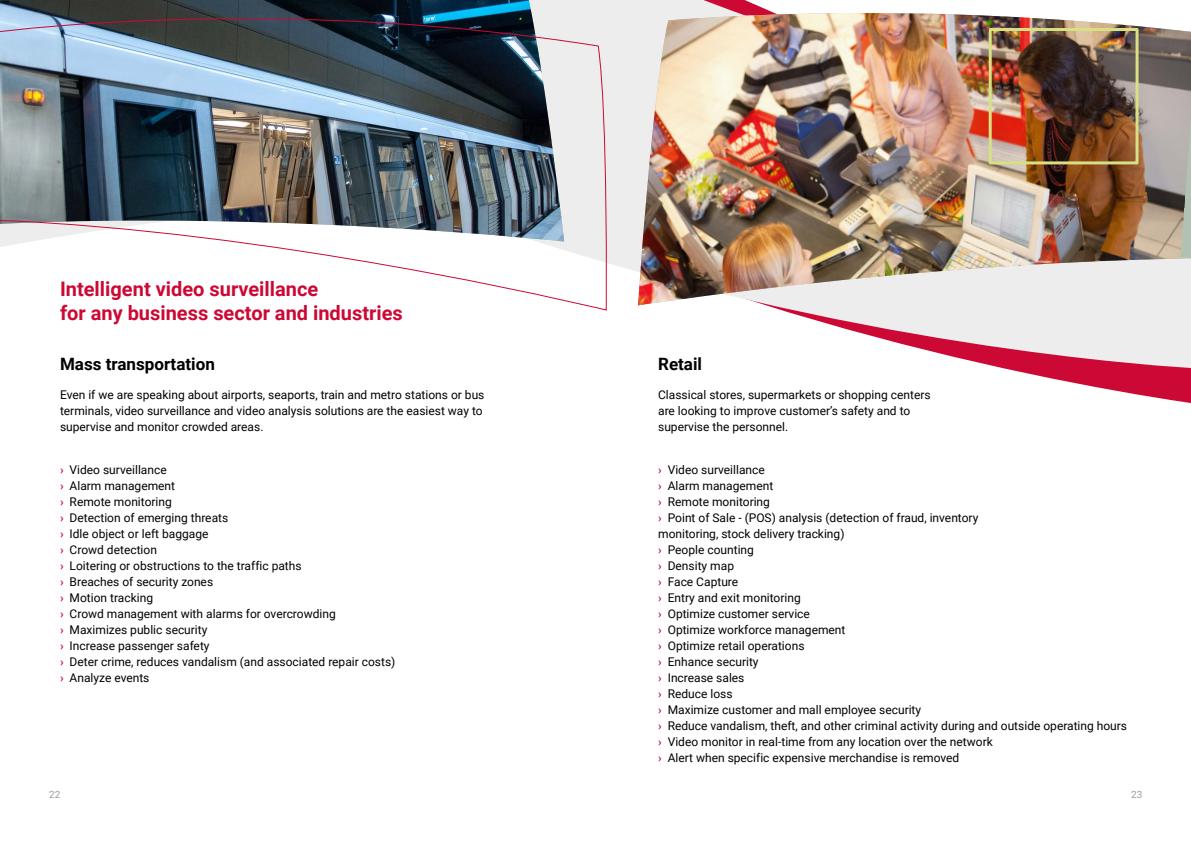
<style>
.page{position:relative;width:1191px;height:842px;background:#fff}
.page>*{position:absolute;margin:0;border:0;box-sizing:border-box;transform-origin:0 0}
.t1{font:700 20px/24px "Roboto";color:#cc0935}
.t2{font:700 17px "Roboto";color:#000}
.t3{font:12px/16px "Roboto";color:#000}
.t4{font:10px "Roboto";color:#9d9d9c}
.s1{font-weight:500;color:#cc0935}
</style>
<div class="page">
<svg style="left:1007px;top:369px;width:184px;height:34px;fill:#cc0935"></svg>
<svg style="left:608px;top:0;width:583px;height:369px;fill:#ededed"></svg>
<svg style="left:638px;top:0;width:553px;height:13px"></svg>
<img style="left:638px;top:13px;width:553px;height:292px">
<div style="left:988px;top:28px;width:150px;height:136px;border:3px solid #d7e183"></div>
<img style="left:0;top:0;width:608px;height:311px">
<h1 class="t1" style="left:60px;top:277px;width:344px">Intelligent video surveillance<br>for any business sector and industries</h1>
<h2 class="t2" style="left:60px;top:352px;width:156px">Mass transportation</h2>
<h2 class="t2" style="left:658px;top:352px;width:45px">Retail</h2>
<p class="t3" style="left:60px;top:386px;width:426px">Even if we are speaking about airports, seaports, train and metro stations or bus terminals, video surveillance and video analysis solutions are the easiest way to supervise and monitor crowded areas.</p>
<p class="t3" style="left:658px;top:386px;width:274px">Classical stores, supermarkets or shopping centers are looking to improve customer’s safety and to supervise the personnel.</p>
<p class="t3" style="left:60px;top:461px;width:337px"><span class="s1">›</span> Video surveillance<br><span class="s1">›</span> Alarm management<br><span class="s1">›</span> Remote monitoring<br><span class="s1">›</span> Detection of emerging threats<br><span class="s1">›</span> Idle object or left baggage<br><span class="s1">›</span> Crowd detection<br><span class="s1">›</span> Loitering or obstructions to the traffic paths<br><span class="s1">›</span> Breaches of security zones<br><span class="s1">›</span> Motion tracking<br><span class="s1">›</span> Crowd management with alarms for overcrowding<br><span class="s1">›</span> Maximizes public security<br><span class="s1">›</span> Increase passenger safety<br><span class="s1">›</span> Deter crime, reduces vandalism (and associated repair costs) <span class="s1">›</span> Analyze events</p>
<p class="t3" style="left:658px;top:461px;width:470px"><span class="s1">›</span> Video surveillance<br><span class="s1">›</span> Alarm management<br><span class="s1">›</span> Remote monitoring<br><span class="s1">›</span> Point of Sale - (POS) analysis (detection of fraud, inventory<br>monitoring, stock delivery tracking)<br><span class="s1">›</span> People counting<br><span class="s1">›</span> Density map<br><span class="s1">›</span> Face Capture<br><span class="s1">›</span> Entry and exit monitoring<br><span class="s1">›</span> Optimize customer service<br><span class="s1">›</span> Optimize workforce management<br><span class="s1">›</span> Optimize retail operations<br><span class="s1">›</span> Enhance security<br><span class="s1">›</span> Increase sales<br><span class="s1">›</span> Reduce loss<br><span class="s1">›</span> Maximize customer and mall employee security<br><span class="s1">›</span> Reduce vandalism, theft, and other criminal activity during and outside operating hours <span class="s1">›</span> Video monitor in real-time from any location over the network<br><span class="s1">›</span> Alert when specific expensive merchandise is removed</p>
<p class="t4" style="left:49px;top:787px;width:13px">22</p>
<p class="t4" style="left:1131px;top:787px;width:13px">23</p>
</div>
